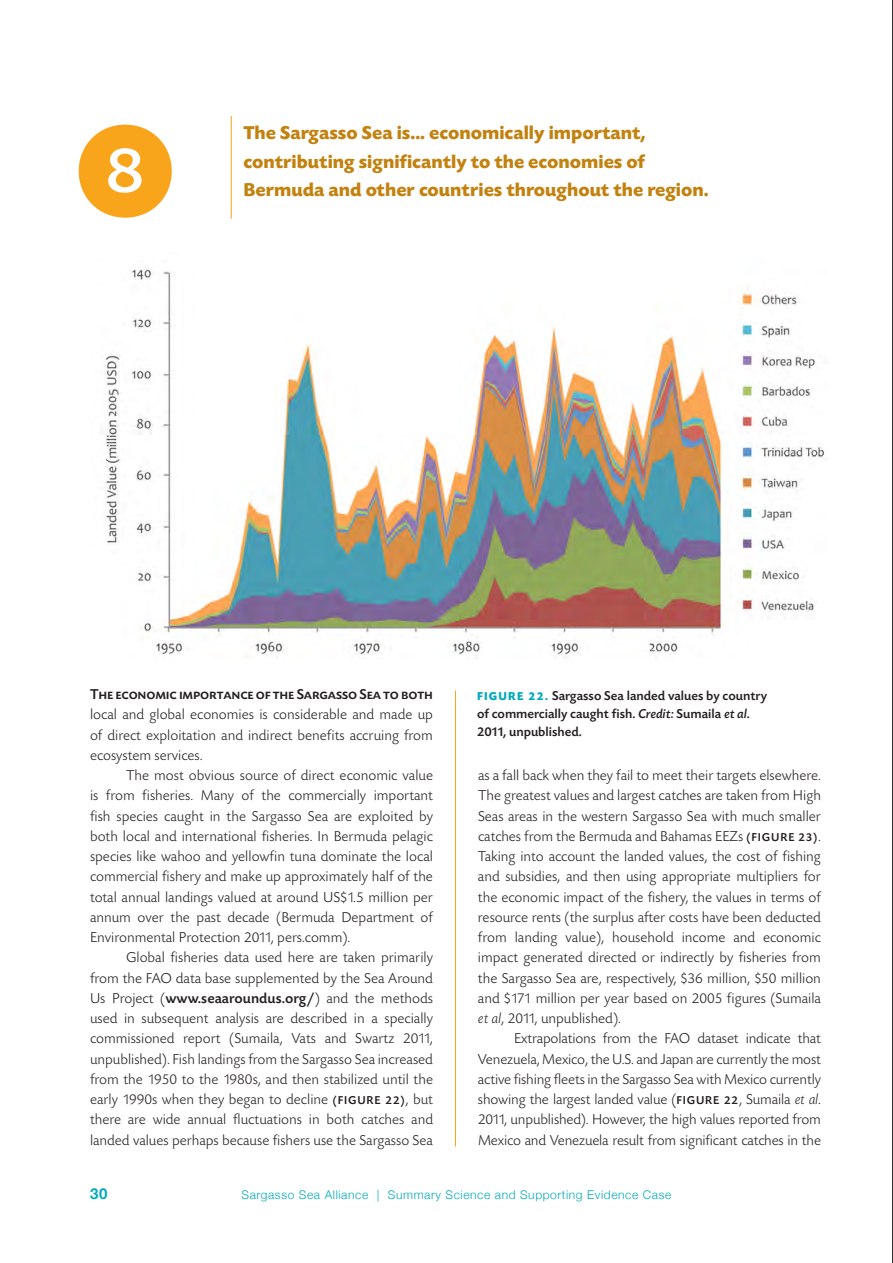
<style>
.page{position:relative;width:893px;height:1263px;background:#fff}
.page>*{position:absolute;margin:0;border:0;box-sizing:border-box;transform-origin:0 0}
.big_gold_no{font:99px "Whitney Index Black Rd Md";color:#f9a51b}
.section_opener{font:700 19.5px/28.5px "Today SBOP";color:#c3820f}
.body_text_2{font:300 15px/20.2px "Today SBOP";color:#231f20;text-align:justify}
.bodytext{font:300 15px/20.2px "Today SBOP";color:#231f20;text-align:justify}
.t1{font:700 15px "Helvetica Neue";color:#00aabc}
.figure_text{font:500 13.5px/18px "Today SBOP";color:#231f20}
.t2{font:300 12px "Helvetica Neue";letter-spacing:.05em;color:#00aabc}
.s1{font-family:"Today SBOP Medium SC";font-weight:400}
.s2{font-weight:500}
.s3{font-weight:500;font-size:12px}
.s4{font-weight:700;font-size:12px;color:#00aabc}
.s5{font-style:italic}
</style>
<div class="page">
<hr style="left:892px;top:0;width:1px;height:1263px;background:#231f20">
<hr style="left:231px;top:116px;width:1px;height:103px;background:#f9a51b">
<hr style="left:455px;top:690px;width:1px;height:456px;background:#f9a51b">
<img style="left:104px;top:267px;width:720px;height:391px">
<p class="big_gold_no" style="left:76px;top:125px;width:100px">8</p>
<p class="section_opener" style="left:243px;top:119px;width:404px">The Sargasso Sea is... economically important, contributing significantly to the economies of</p>
<p class="section_opener" style="left:243px;top:176px;width:467px">Bermuda and other countries throughout the region.</p>
<p class="bodytext" style="left:90px;top:685px;width:344px"><span class="s1">The economic importance of the Sargasso Sea to both </span>local and global economies is considerable and made up of direct exploitation and indirect benefits accruing from ecosystem services.</p>
<p class="body_text_2" style="left:90px;top:766px;width:344px;text-indent:36px">The most obvious source of direct economic value is from fisheries. Many of the commercially important fish species caught in the Sargasso Sea are exploited by both local and international fisheries. In Bermuda pelagic species like wahoo and yellowfin tuna dominate the local commercial fishery and make up approximately half of the total annual landings valued at around US$1.5 million per annum over the past decade (Bermuda Department of Environmental Protection 2011, pers.comm).</p>
<p class="body_text_2" style="left:90px;top:948px;width:345px;text-indent:36px">Global fisheries data used here are taken primarily from the FAO data base supplemented by the Sea Around Us Project (<span class="s2">www.seaaroundus.org/</span>) and the methods used in subsequent analysis are described in a specially commissioned report (Sumaila, Vats and Swartz 2011, unpublished). Fish landings from the Sargasso Sea increased from the 1950 to the 1980s, and then stabilized until the early 1990s when they began to decline <span class="s3">(FIGURE 22)</span>, but there are wide annual fluctuations in both catches and landed values perhaps because fishers use the Sargasso Sea</p>
<p class="figure_text" style="left:477px;top:687px;width:291px"><span class="s4">FIGURE 22.</span> Sargasso Sea landed values by country of commercially caught fish. <span class="s5">Credit:</span> Sumaila <span class="s5">et al</span>.<br>2011, unpublished.</p>
<p class="body_text_2" style="left:478px;top:766px;width:345px">as a fall back when they fail to meet their targets elsewhere.<br>The greatest values and largest catches are taken from High Seas areas in the western Sargasso Sea with much smaller catches from the Bermuda and Bahamas EEZs <span class="s3">(FIGURE 23)</span>.<br>Taking into account the landed values, the cost of fishing and subsidies, and then using appropriate multipliers for the economic impact of the fishery, the values in terms of resource rents (the surplus after costs have been deducted from landing value), household income and economic impact generated directed or indirectly by fisheries from the Sargasso Sea are, respectively, $36 million, $50 million and $171 million per year based on 2005 figures (Sumaila <span class="s5">et al</span>, 2011, unpublished).</p>
<p class="body_text_2" style="left:478px;top:1029px;width:345px;text-indent:36px">Extrapolations from the FAO dataset indicate that Venezuela, Mexico, the U.S. and Japan are currently the most active fishing fleets in the Sargasso Sea with Mexico currently showing the largest landed value (<span class="s3">FIGURE 22</span>, Sumaila <span class="s5">et al</span>.<br>2011, unpublished). However, the high values reported from Mexico and Venezuela result from significant catches in the</p>
<p class="t1" style="left:90px;top:1180px;width:19px">30</p>
<p class="t2" style="left:242px;top:1185px;width:431px">Sargasso Sea Alliance | Summary Science and Supporting Evidence Case</p>
</div>
